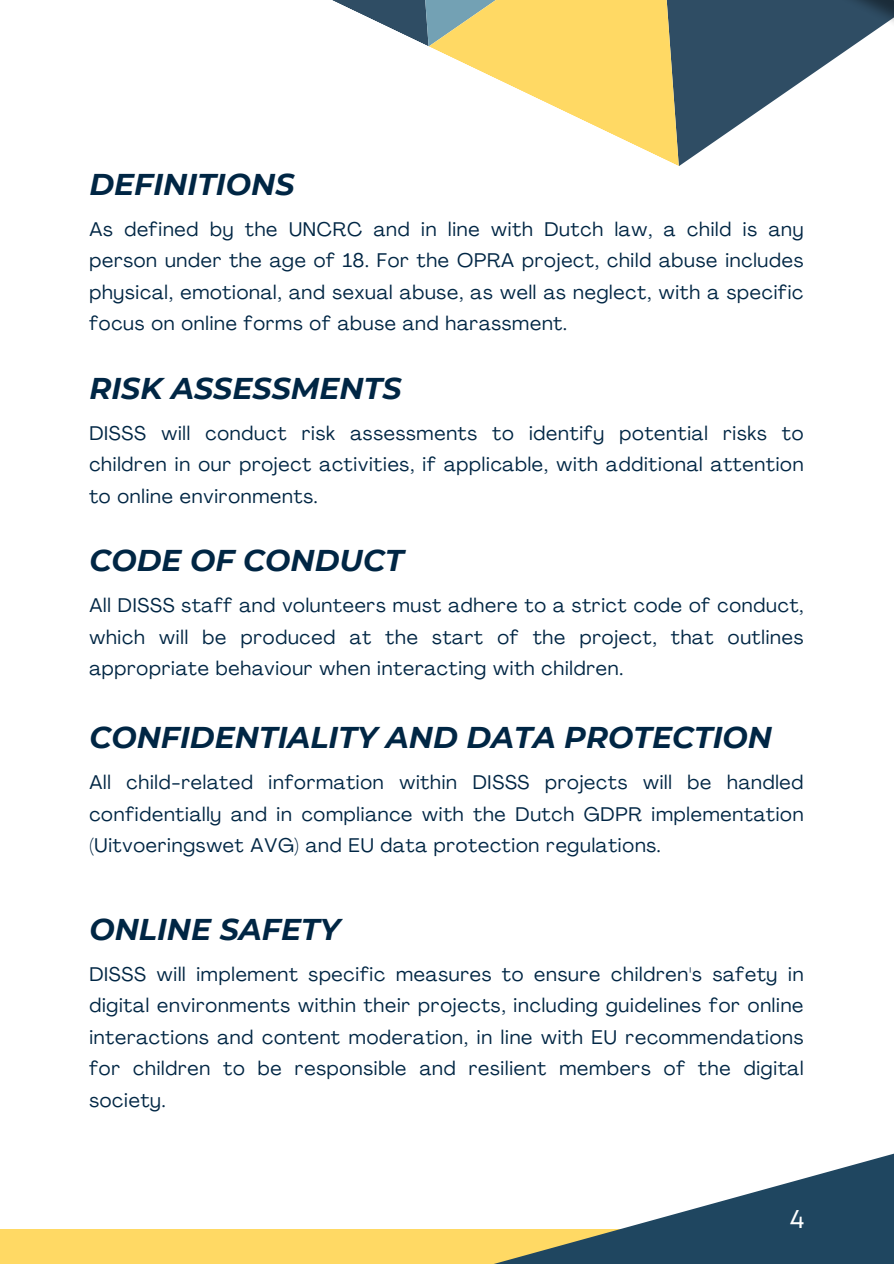
<style>
.page{position:relative;width:894px;height:1264px;background:#fff}
.page>*{position:absolute;margin:0;border:0;box-sizing:border-box;transform-origin:0 0}
.t1{font:italic 700 30px "Montserrat";color:#002644}
.t2{font:27px "Mont";color:#fff}
.t3{font:19.5px/31.5px "Agrandir";letter-spacing:.04em;color:#002644;text-align:justify}
</style>
<div class="page">
<svg style="left:332px;top:0;width:314px;height:150px"></svg>
<img style="left:646px;top:0;width:247px;height:166px">
<div style="left:0;top:1228px;width:702px;height:35px;background:#ffd964"></div>
<svg style="left:470px;top:1154px;width:423px;height:109px"></svg>
<p class="t1" style="left:89px;top:166px;width:207px">DEFINITIONS</p>
<p class="t3" style="left:89px;top:215px;width:715px">As defined by the UNCRC and in line with Dutch law, a child is any person under the age of 18. For the OPRA project, child abuse includes physical, emotional, and sexual abuse, as well as neglect, with a specific focus on online forms of abuse and harassment.</p>
<p class="t1" style="left:89px;top:370px;width:313px">RISK ASSESSMENTS</p>
<h1 class="t3" style="left:89px;top:419px;width:715px">DISSS will conduct risk assessments to identify potential risks to children in our project activities, if applicable, with additional attention to online environments.</h1>
<p class="t1" style="left:89px;top:542px;width:316px">CODE OF CONDUCT</p>
<h1 class="t3" style="left:89px;top:591px;width:715px">All DISSS staff and volunteers must adhere to a strict code of conduct, which will be produced at the start of the project, that outlines appropriate behaviour when interacting with children.</h1>
<p class="t1" style="left:89px;top:719px;width:684px">CONFIDENTIALITY AND DATA PROTECTION</p>
<h1 class="t3" style="left:89px;top:768px;width:715px">All child-related information within DISSS projects will be handled confidentially and in compliance with the Dutch GDPR implementation (Uitvoeringswet AVG) and EU data protection regulations.</h1>
<p class="t1" style="left:89px;top:910px;width:252px">ONLINE SAFETY</p>
<h1 class="t3" style="left:89px;top:960px;width:715px">DISSS will implement specific measures to ensure children's safety in digital environments within their projects, including guidelines for online interactions and content moderation, in line with EU recommendations for children to be responsible and resilient members of the digital society.</h1>
<h1 class="t2" style="left:789px;top:1208px;width:16px">4</h1>
</div>
